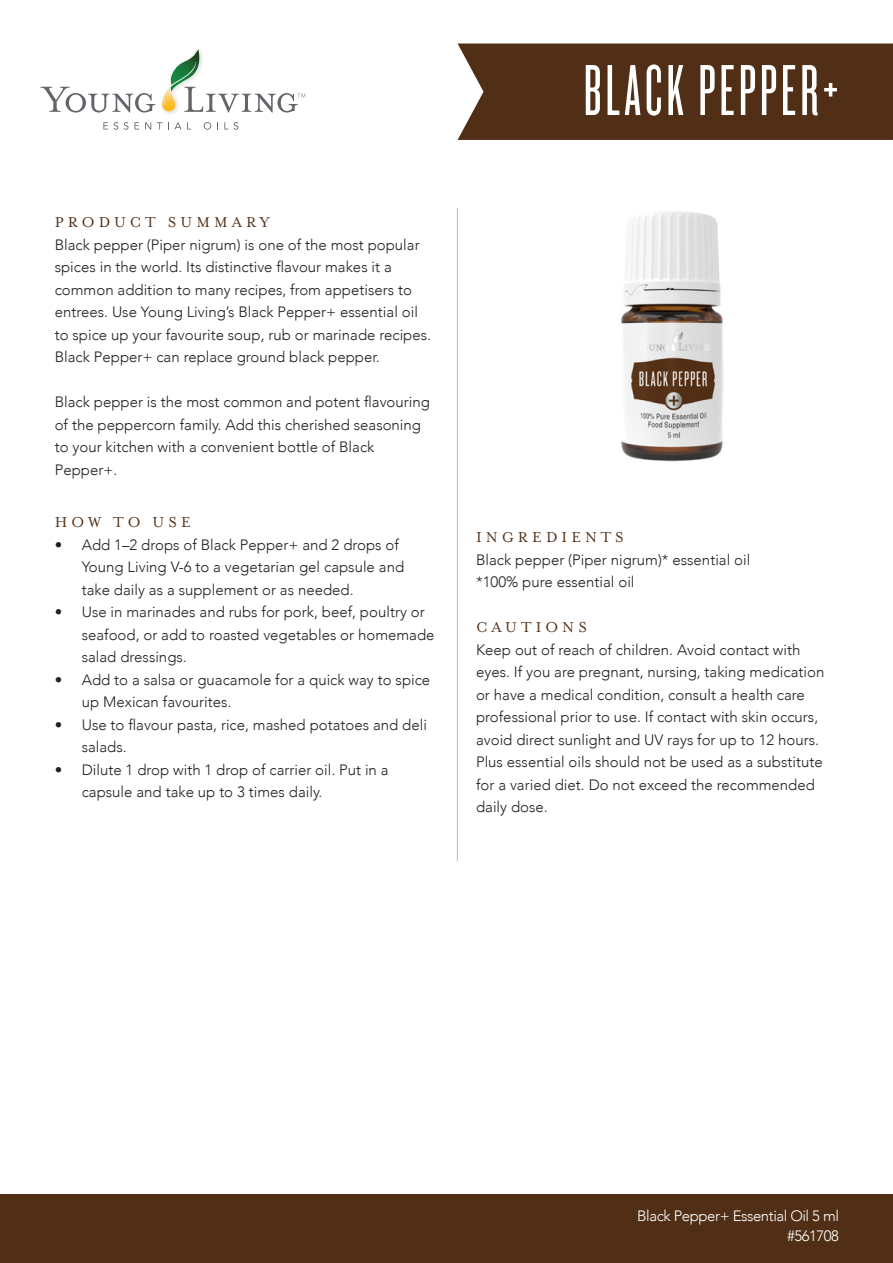
<style>
.page{position:relative;width:893px;height:1263px;background:#fff}
.page>*{position:absolute;margin:0;border:0;box-sizing:border-box;transform-origin:0 0}
.t1{font:75px "Knockout 26 Junior Flywght";letter-spacing:.05em;color:#fff}
.t2{font:16.5px "Mrs Eaves OT";letter-spacing:.25em;color:#512f16}
.t3{font:300 15px/22.5px "Avenir";color:#231f20}
.t4{font:300 15px "Avenir";letter-spacing:-.03em;color:#fff}
</style>
<div class="page">
<svg style="left:40px;top:87px;width:115px;height:26px"></svg>
<svg style="left:162px;top:49px;width:143px;height:64px"></svg>
<svg style="left:103px;top:122px;width:5px;height:7px"></svg>
<svg style="left:114px;top:122px;width:4px;height:8px"></svg>
<svg style="left:124px;top:122px;width:5px;height:8px"></svg>
<svg style="left:135px;top:122px;width:4px;height:7px"></svg>
<svg style="left:145px;top:122px;width:6px;height:7px"></svg>
<svg style="left:157px;top:122px;width:5px;height:7px"></svg>
<svg style="left:168px;top:122px;width:13px;height:7px"></svg>
<svg style="left:204px;top:122px;width:7px;height:8px"></svg>
<svg style="left:224px;top:122px;width:14px;height:8px"></svg>
<div style="left:458px;top:44px;width:435px;height:96px;background:#512f16"></div>
<div style="left:0;top:1194px;width:893px;height:69px;background:#512f16"></div>
<hr style="left:457px;top:208px;width:1px;height:653px;background:#bcbdc0">
<img style="left:621px;top:211px;width:102px;height:251px">
<p class="t2" style="left:55px;top:213px;width:217px">PRODUCT SUMMARY</p>
<p class="t3" style="left:55px;top:233px;width:378px">Black pepper (Piper nigrum) is one of the most popular spices in the world. Its distinctive flavour makes it a common addition to many recipes, from appetisers to entrees. Use Young Living’s Black Pepper+ essential oil to spice up your favourite soup, rub or marinade recipes.<br>Black Pepper+ can replace ground black pepper.</p>
<p class="t3" style="left:55px;top:391px;width:377px">Black pepper is the most common and potent flavouring of the peppercorn family. Add this cherished seasoning to your kitchen with a convenient bottle of Black Pepper+.</p>
<p class="t2" style="left:55px;top:513px;width:138px">HOW TO USE</p>
<p class="t3" style="left:82px;top:533px;width:324px;text-indent:-27px">• Add 1–2 drops of Black Pepper+ and 2 drops of<br>Young Living V-6 to a vegetarian gel capsule and take daily as a supplement or as needed.</p>
<p class="t3" style="left:82px;top:601px;width:354px;text-indent:-27px">• Use in marinades and rubs for pork, beef, poultry or seafood, or add to roasted vegetables or homemade salad dressings.</p>
<p class="t3" style="left:82px;top:668px;width:350px;text-indent:-27px">• Add to a salsa or guacamole for a quick way to spice up Mexican favourites.</p>
<p class="t3" style="left:82px;top:713px;width:347px;text-indent:-27px">• Use to flavour pasta, rice, mashed potatoes and deli salads.</p>
<p class="t3" style="left:82px;top:758px;width:308px;text-indent:-27px">• Dilute 1 drop with 1 drop of carrier oil. Put in a capsule and take up to 3 times daily.</p>
<p class="t1" style="left:584px;top:49px;width:257px">BLACK PEPPER+</p>
<p class="t2" style="left:476px;top:528px;width:149px">INGREDIENTS</p>
<p class="t3" style="left:476px;top:548px;width:276px">Black pepper (Piper nigrum)* essential oil</p>
<p class="t3" style="left:476px;top:571px;width:160px">*100% pure essential oil</p>
<p class="t2" style="left:476px;top:618px;width:112px">CAUTIONS</p>
<p class="t3" style="left:476px;top:638px;width:350px">Keep out of reach of children. Avoid contact with eyes. If you are pregnant, nursing, taking medication or have a medical condition, consult a health care professional prior to use. If contact with skin occurs, avoid direct sunlight and UV rays for up to 12 hours.<br>Plus essential oils should not be used as a substitute for a varied diet. Do not exceed the recommended daily dose.</p>
<p class="t4" style="left:637px;top:1207px;width:203px">Black Pepper+ Essential Oil 5 ml</p>
<p class="t4" style="left:787px;top:1227px;width:53px">#561708</p>
</div>
